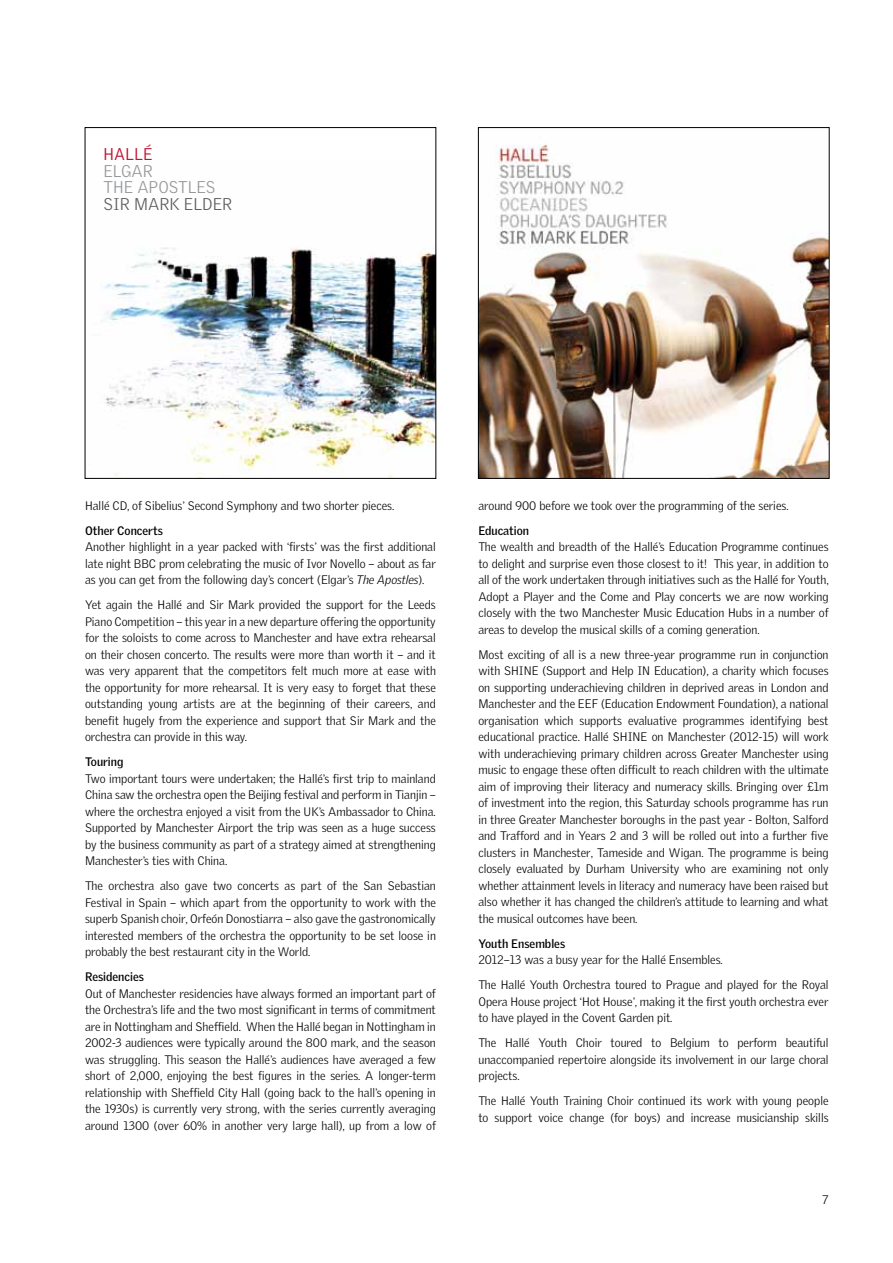
<style>
.page{position:relative;width:893px;height:1263px;background:#fff}
.page>*{position:absolute;margin:0;border:0;box-sizing:border-box;transform-origin:0 0}
.t1{font:300 16.5px/16.5px "Halle Gothic";color:#939598}
.t2{font:300 16.5px "Halle Gothic";color:#58595b}
.t3{font:300 16.5px "Halle Gothic";color:#c01131}
.t4{font:300 12px/16.5px "Halle Gothic";color:#000;text-align:justify}
.t5{font:700 12px "Halle Gothic";color:#000}
.s1{font-style:italic}
</style>
<div class="page">
<img style="left:480px;top:145px;width:348px;height:332px">
<img style="left:101px;top:247px;width:333px;height:230px">
<div style="left:85px;top:127px;width:351px;height:352px;border:1px solid #000"></div>
<div style="left:478px;top:127px;width:352px;height:352px;border:1px solid #000"></div>
<h1 class="t3" style="left:103px;top:145px;width:51px">≥</h1>
<h1 class="t1" style="left:103px;top:162px;width:114px">ELGAR<br>THE APOSTLES</h1>
<h1 class="t2" style="left:103px;top:194px;width:130px">SIR MARK ELDER</h1>
<p class="t4" style="left:85px;top:497px;width:311px">Hallé CD, of Sibelius’ Second Symphony and two shorter pieces.</p>
<p class="t5" style="left:85px;top:523px;width:79px">Other Concerts</p>
<p class="t4" style="left:85px;top:538px;width:352px">Another highlight in a year packed with ‘firsts’ was the first additional late night BBC prom celebrating the music of Ivor N ovello – about as far as you can get from the following day’s concert (Elgar’s <span class="s1">The Apostles</span>).</p>
<p class="t4" style="left:85px;top:596px;width:352px">Yet again the Hallé and Sir Mark provided the support for the Leeds Piano Competition – this year in a new departure offering the opportunity for the soloists to come across to Manchester and have extra rehearsal on their chosen concerto. The results were more than worth it – and it was very apparent that the competitors felt much more at ease with the opportunity for more rehearsal. It is very easy to forget that these outstanding young artists are at the beginning of their careers, and benefit hugely from the experience and support that Sir Mark and the orchestra can provide in this way.</p>
<p class="t5" style="left:85px;top:755px;width:40px">Touring</p>
<p class="t4" style="left:85px;top:770px;width:352px">Two important tours were undertaken; the Hallé’s first trip to mainland China saw the orchestra open the Beijing festival and perform in Tianjin – where the orchestra enjoyed a visit from the UK’s Ambassador to China.<br>Supported by Manchester Airport the trip was seen as a huge success by the business community as part of a strategy aimed at strengthening Manchester’s ties with China.</p>
<p class="t4" style="left:85px;top:877px;width:352px">The orchestra also gave two concerts as part of the San Sebastian Festival in Spain – which apart from the opportunity to work with the superb Spanish choir, Orfeón Donostiarra – also gave the gastronomically interested members of the orchestra the opportunity to be set loose in probably the best restaurant city in the World.</p>
<p class="t5" style="left:85px;top:970px;width:60px">Residencies</p>
<p class="t4" style="left:85px;top:985px;width:352px">Out of Manchester residencies have always formed an important part of the Orchestra’s life and the two most significant in terms of commitment are in Nottingham and Sheffield. When the Hallé began in Nottingham in 2002-3 audiences were typically around the 800 mark, and the season was struggling. This season the Hallé’s audiences have averaged a few short of 2,000, enjoying the best figures in the series. A longer-term relationship with Sheffield City Hall (going back to the hall’s opening in the 1930s) is currently very strong, with the series currently averaging around 1300 (over 60% in another very large hall), up from a low of</p>
<p class="t4" style="left:478px;top:497px;width:312px">around 900 before we took over the programming of the series.</p>
<p class="t5" style="left:478px;top:523px;width:52px">Education</p>
<p class="t4" style="left:478px;top:538px;width:352px">The wealth and breadth of the Hallé’s Education Programme continues to delight and surprise even those closest to it! This year, in addition to all of the work undertaken through initiatives such as the Hallé for Youth, Adopt a Player and the Come and Play concerts we are now working closely with the two Manchester Music Education Hubs in a number of areas to develop the musical skills of a coming generation.</p>
<p class="t4" style="left:478px;top:646px;width:352px">Most exciting of all is a new three-year programme run in conjunction with SHINE</p>
<p class="t4" style="left:478px;top:662px;width:352px;text-indent:64px">(Support and Help IN Education), a charity which focuses on supporting underachieving children in deprived areas in London and Manchester and the EE F (Education Endowment Foundation), a national organisation which supports evaluative programmes identifying best educational practice. Hallé SHINE</p>
<p class="t4" style="left:478px;top:728px;width:352px;text-indent:173px">on Manchester (2012-15) will work with underachieving primary children across Greater Manchester using music to engage these often difficult to reach children with the ultimate aim of improving their literacy and numeracy skills. Bringing over £1m of investment into the region, this Saturday schools programme has run in three Greater Manchester boroughs in the past year - Bolton, Salford and Trafford and in Years 2 and 3 will be rolled out into a further five clusters in Manchester, Tameside and Wigan. The programme is being closely evaluated by Durham University who are examining not only whether attainment levels in literacy and numeracy have been raised but also whether it has changed the children’s attitude to learning and what the musical outcomes have been.</p>
<p class="t5" style="left:478px;top:936px;width:88px">Youth Ensembles</p>
<p class="t4" style="left:478px;top:947px;width:352px;line-height:25px">2012–13 was a busy year for the Hallé Ensembles.<br>The Hallé Youth Orchestra toured to Prague and played for the Royal</p>
<p class="t4" style="left:478px;top:993px;width:352px">Opera House project ‘Hot House’, making it the first youth orchestra ever to have played in the Covent Garden pit.</p>
<p class="t4" style="left:478px;top:1034px;width:352px">The Hallé Youth Choir toured to Belgium to perform beautiful unaccompanied repertoire alongside its involvement in our large choral projects.</p>
<p class="t4" style="left:478px;top:1092px;width:352px">The Hallé Youth Training Choir continued its work with young people to support voice change (for boys) and increase musicianship skills</p>
<p class="t4" style="left:823px;top:1191px;width:7px">7</p>
</div>
